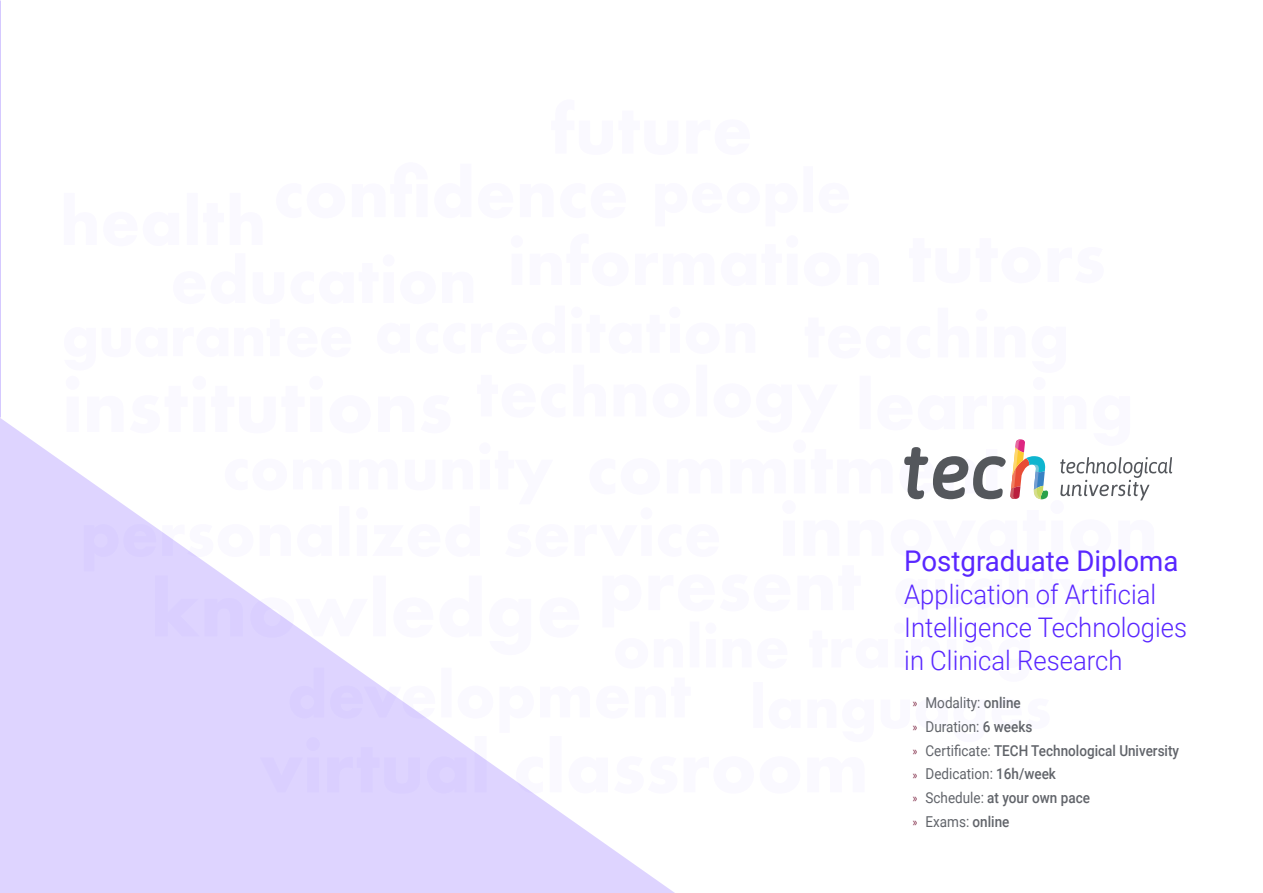
<style>
.page{position:relative;width:1263px;height:893px;background:#fff}
.page>*{position:absolute;margin:0;border:0;box-sizing:border-box;transform-origin:0 0}
.t1{font:28.5px "Roboto";color:#5927ff}
.t2{font:300 27px/33px "Roboto";color:#5927ff;scale:.95 1}
.t3{font:500 15px/23.7px "Roboto";color:#61646a;scale:.9 1}
.s1{font-family:"Myriad Pro";font-weight:400;font-size:12px;color:#791e3c}
.s2{font-weight:400}
</style>
<div class="page">
<svg style="left:0;top:418px;width:675px;height:475px;background:#e1d7ff"></svg>
<svg style="left:64px;top:418px;width:1108px;height:376px"></svg>
<h1 class="t1" style="left:904px;top:541px;width:276px">Postgraduate Diploma</h1>
<h2 class="t2" style="left:904px;top:577px;width:299px">Application of Artificial<br>Intelligence Technologies in Clinical Research</h2>
<p class="t3" style="left:913px;top:690px;width:297px"><span class="s1">»</span> <span class="s2">Modality:</span> online<br><span class="s1">»</span> <span class="s2">Duration:</span> 6 weeks<br><span class="s1">»</span> <span class="s2">Certificate:</span> TECH Technological University <span class="s1">»</span> <span class="s2">Dedication:</span> 16h/week<br><span class="s1">»</span> <span class="s2">Schedule:</span> at your own pace<br><span class="s1">»</span> <span class="s2">Exams:</span> online</p>
</div>
